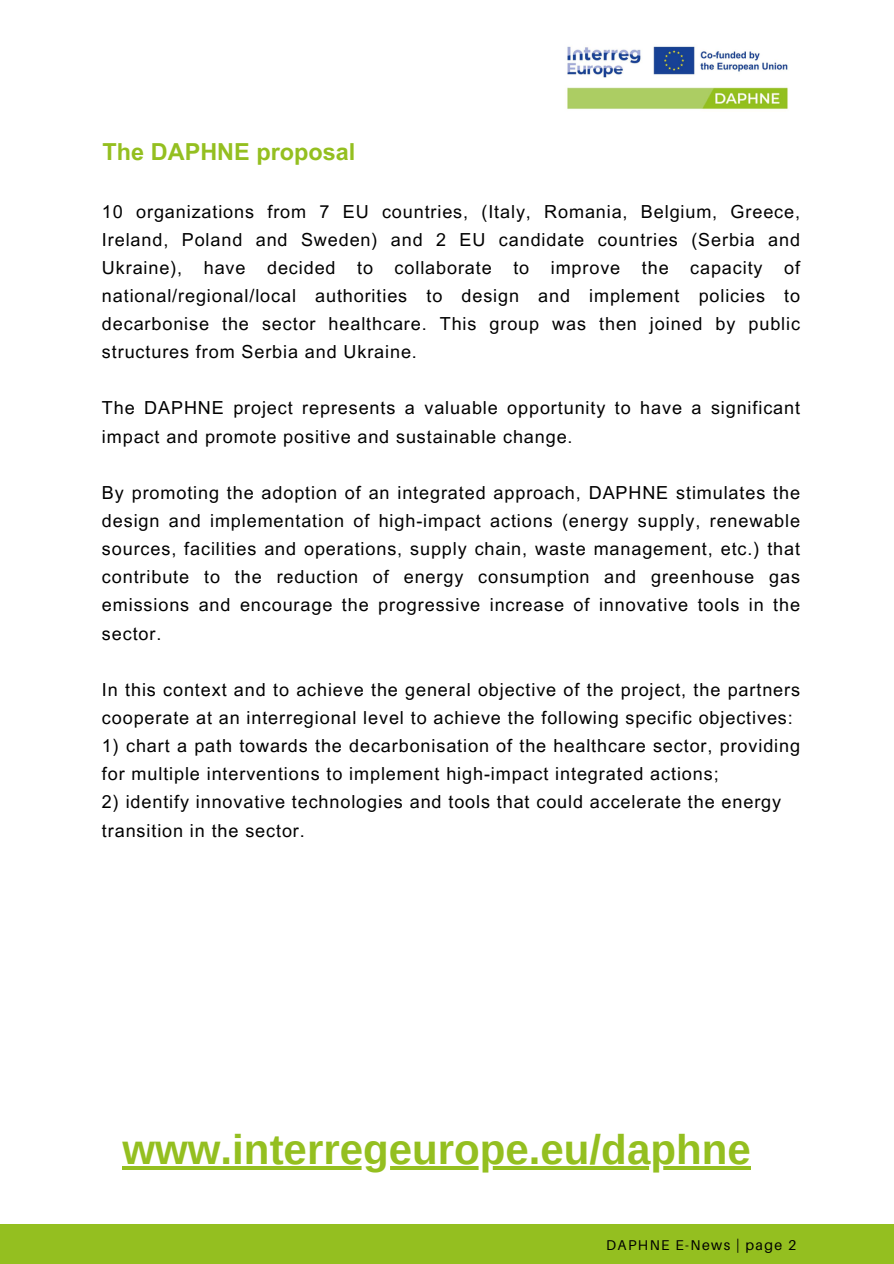
<style>
.page{position:relative;width:894px;height:1264px;background:#fff}
.page>*{position:absolute;margin:0;border:0;box-sizing:border-box;transform-origin:0 0}
.t1{font:700 42px "Arimo";color:#94bf20}
.t2{font:700 23.4px "Arial MT Pro";color:#94bf20}
.t3{font:18px/28.2px "Arial MT Pro";letter-spacing:.05em;color:#000}
.t4{font:14.1px "Aileron";letter-spacing:.1em;color:#000}
</style>
<div class="page">
<div style="left:0;top:1224px;width:893px;height:39px;background:#94bf20"></div>
<img style="left:567px;top:46px;width:221px;height:63px">
<svg style="left:122px;top:1166px;width:628px;height:3px;background:#9dc434"></svg>
<p class="t2" style="left:103px;top:143px;width:254px">The DAPHNE proposal</p>
<h2 class="t3" style="left:102px;top:199px;width:699px;text-align:justify">10 organizations from 7 EU countries, (Italy, Romania, Belgium, Greece, Ireland, Poland and Sweden) and 2 EU candidate countries (Serbia and Ukraine), have decided to collaborate to improve the capacity of national/regional/local authorities to design and implement policies to decarbonise the sector healthcare. This group was then joined by public structures from Serbia and Ukraine.</h2>
<h3 class="t3" style="left:102px;top:396px;width:699px">The DAPHNE project represents a valuable opportunity to have a significant impact and promote positive and sustainable change.</h3>
<h3 class="t3" style="left:102px;top:480px;width:699px;text-align:justify">By promoting the adoption of an integrated approach, DAPHNE stimulates the design and implementation of high-impact actions (energy supply, renewable sources, facilities and operations, supply chain, waste management, etc.) that contribute to the reduction of energy consumption and greenhouse gas emissions and encourage the progressive increase of innovative tools in the sector.</h3>
<h3 class="t3" style="left:102px;top:677px;width:699px">In this context and to achieve the general objective of the project, the partners cooperate at an interregional level to achieve the following specific objectives:</h3>
<h3 class="t3" style="left:102px;top:734px;width:699px">1) chart a path towards the decarbonisation of the healthcare sector, providing for multiple interventions to implement high-impact integrated actions;</h3>
<h3 class="t3" style="left:102px;top:790px;width:680px">2) identify innovative technologies and tools that could accelerate the energy transition in the sector.</h3>
<p class="t1" style="left:122px;top:1125px;width:629px">www.interregeurope.eu/daphne</p>
<h1 class="t4" style="left:606px;top:1236px;width:192px">DAPHNE E-News | page 2</h1>
</div>
